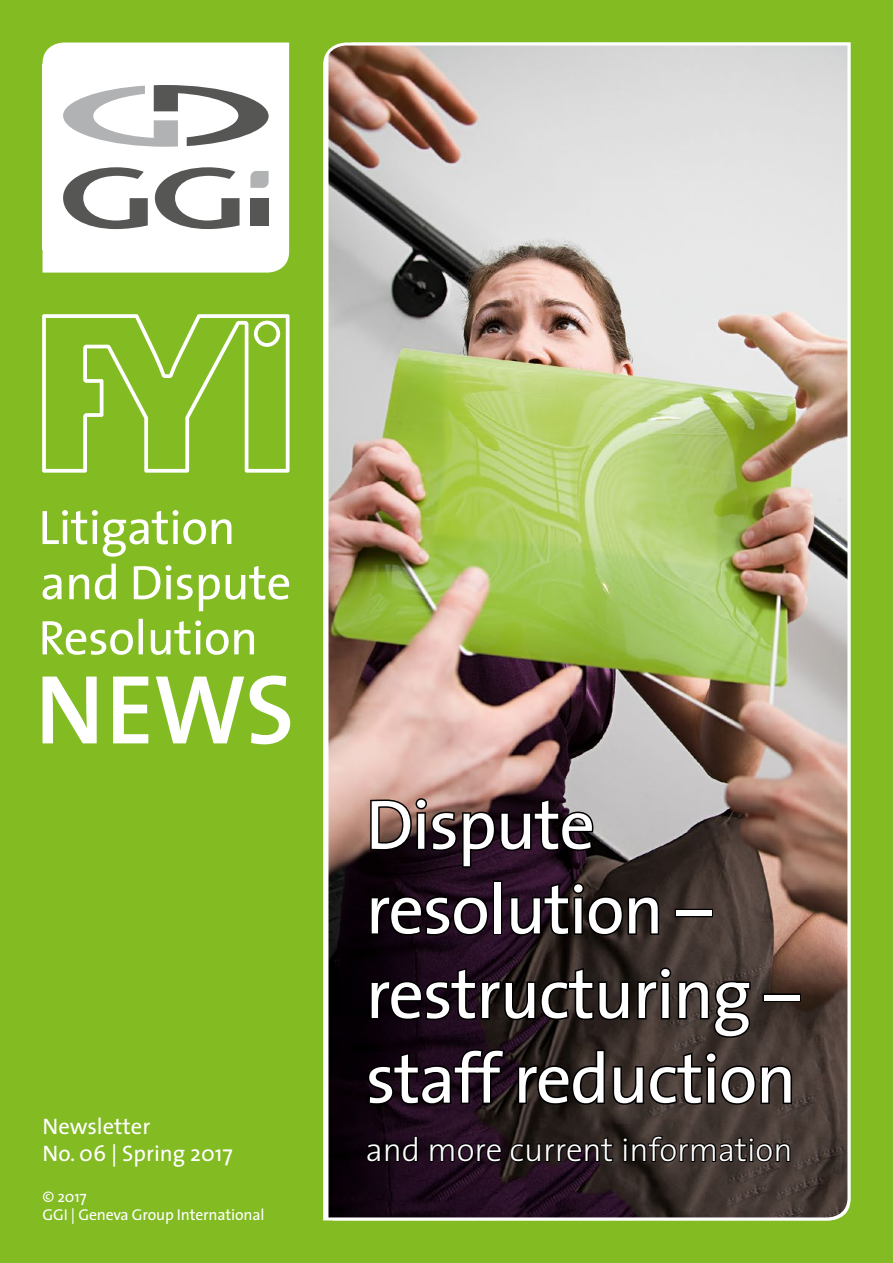
<style>
.page{position:relative;width:893px;height:1263px;background:#82bb22}
.page>*{position:absolute;margin:0;border:0;box-sizing:border-box;transform-origin:0 0}
.t1{font:70.5px/84.6px "The Sans";letter-spacing:-.02em;color:#fff}
.t2{font:300 33px "The Sans";color:#fff}
.t3{font:22.5px/27px "The Sans";color:#fff}
.t4{font:15.75px/18.9px "The Sans";letter-spacing:-.01em;color:#fff}
</style>
<div class="page">
<div style="left:43px;top:43px;width:246px;height:230px;background:#fff"></div>
<div style="left:43px;top:64px;width:246px;height:186px;background:#fff"></div>
<div style="left:250px;top:198px;width:19px;height:27px;background:#565655"></div>
<svg style="left:63px;top:167px;width:85px;height:62px"></svg>
<svg style="left:155px;top:167px;width:85px;height:62px"></svg>
<svg style="left:250px;top:171px;width:19px;height:17px"></svg>
<svg style="left:63px;top:85px;width:206px;height:62px"></svg>
<img style="left:323px;top:42px;width:528px;height:1179px">
<svg style="left:42px;top:314px;width:248px;height:159px"></svg>
<svg style="left:365px;top:1135px;width:54px;height:28px;background:#0d040c"></svg>
<svg style="left:429px;top:1142px;width:74px;height:24px;background:#150814"></svg>
<svg style="left:509px;top:1136px;width:106px;height:30px;background:#1a1313"></svg>
<svg style="left:623px;top:1134px;width:168px;height:32px;background:#2a2320"></svg>
<svg style="left:43px;top:675px;width:247px;height:69px"></svg>
<svg style="left:43px;top:619px;width:211px;height:36px"></svg>
<svg style="left:43px;top:564px;width:246px;height:47px"></svg>
<svg style="left:43px;top:510px;width:188px;height:47px"></svg>
<svg style="left:369px;top:797px;width:226px;height:72px;background:#332227"></svg>
<svg style="left:369px;top:894px;width:121px;height:43px;background:#10050f"></svg>
<div style="left:493px;top:880px;width:9px;height:55px;border:3px solid #000"></div>
<svg style="left:508px;top:881px;width:153px;height:56px;background:#1c1215"></svg>
<div style="left:675px;top:909px;width:38px;height:8px;border:3px solid #000"></div>
<svg style="left:369px;top:966px;width:383px;height:73px;background:#201719"></svg>
<div style="left:763px;top:993px;width:38px;height:9px;border:3px solid #000"></div>
<svg style="left:366px;top:1048px;width:140px;height:58px;background:#120611"></svg>
<svg style="left:516px;top:1048px;width:277px;height:58px;background:#2b2320"></svg>
<p class="t3" style="left:43px;top:1112px;width:192px">Newsletter<br>No. 06 | Spring 2017</p>
<p class="t4" style="left:43px;top:1186px;width:223px">© 2017<br>GGI | Geneva Group International</p>
<p class="t1" style="left:366px;top:780px;width:435px">Dispute resolution – restructuring – staff reduction</p>
<p class="t2" style="left:366px;top:1122px;width:428px">and more current information</p>
</div>
